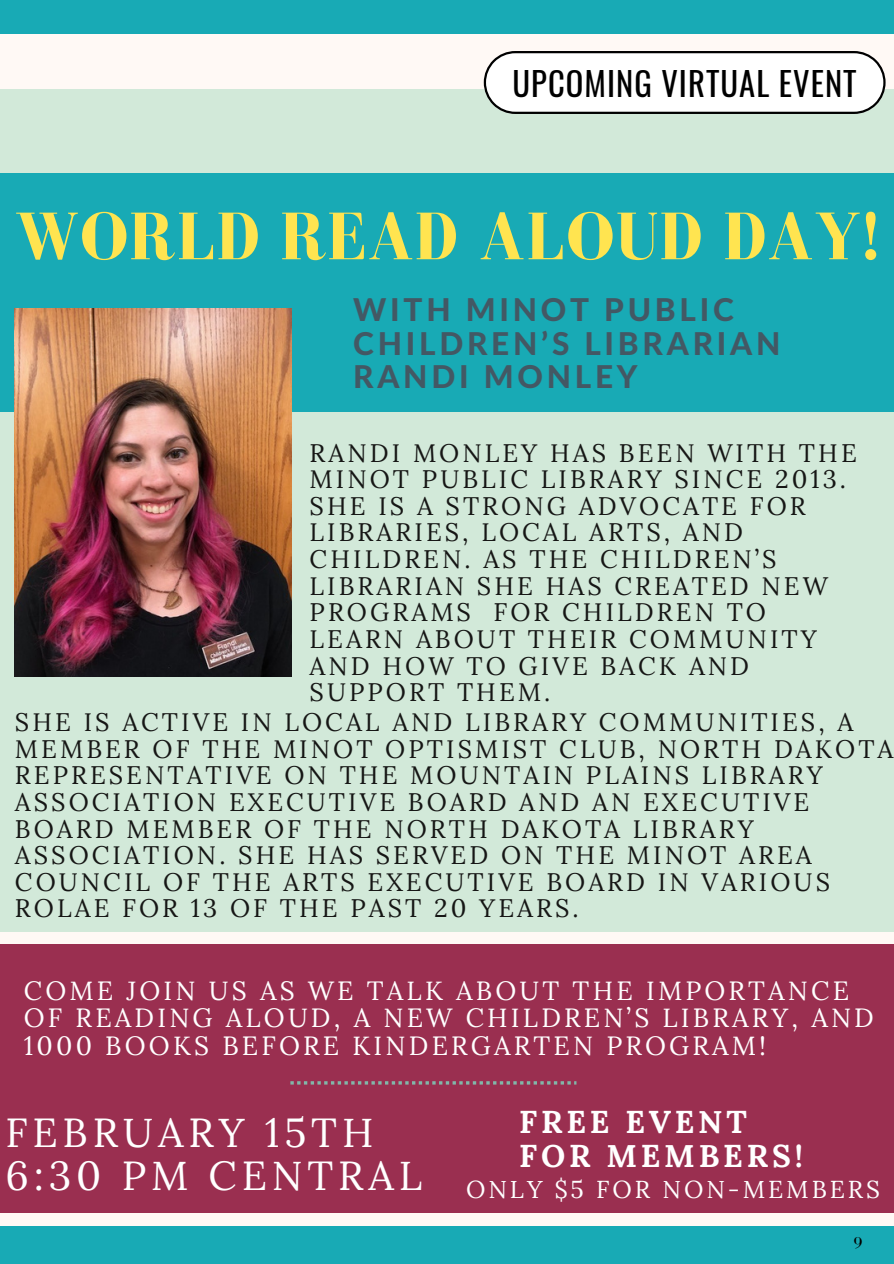
<style>
.page{position:relative;width:894px;height:1264px;background:#fff}
.page>*{position:absolute;margin:0;border:0;box-sizing:border-box;transform-origin:0 0}
.t1{font:700 69px "Bodoni FLF";letter-spacing:.01em;color:#ffe450}
.t2{font:40.5px/42.5px "Lora";letter-spacing:.12em;color:#fff}
.t3{font:32.55px "Oswald";letter-spacing:.03em;color:#000}
.t4{font:800 31.5px/33.5px "Lato Latin";letter-spacing:.12em;color:#435864}
.t5{font:700 31.5px/33.2px "Lora";letter-spacing:.12em;color:#fff}
.t6{font:26.4px/27.6px "Lora";letter-spacing:.12em;color:#fff}
.t7{font:25.35px/26.5px "Lora";letter-spacing:.12em;color:#161615}
.t8{font:24.45px "Lora";letter-spacing:.12em;color:#fff}
.t9{font:16.5px "Bodoni FLF";color:#000}
</style>
<div class="page">
<div style="left:0;top:10px;width:893px;height:1239px;background:#fff9f5"></div>
<div style="left:0;top:1226px;width:893px;height:37px;background:#18aab5"></div>
<div style="left:0;top:0;width:893px;height:33px;background:#18aab5"></div>
<div style="left:0;top:89px;width:893px;height:843px;background:#d2e9d9"></div>
<svg style="left:483px;top:51px;width:402px;height:63px"></svg>
<div style="left:0;top:173px;width:893px;height:239px;background:#18aab5"></div>
<div style="left:0;top:944px;width:893px;height:268px;background:#9a2f50"></div>
<svg style="left:290px;top:1081px;width:286px;height:3px"></svg>
<img style="left:15px;top:308px;width:277px;height:368px">
<h3 class="t3" style="left:512px;top:58px;width:345px">UPCOMING VIRTUAL EVENT</h3>
<p class="t1" style="left:15px;top:199px;width:866px">WORLD READ ALOUD DAY!</p>
<p class="t4" style="left:353px;top:295px;width:428px">WITH MINOT PUBLIC<br>CHILDREN’S LIBRARIAN<br>RANDI MONLEY</p>
<h4 class="t7" style="left:309px;top:439px;width:548px">RANDI MONLEY HAS BEEN WITH THE<br>MINOT PUBLIC LIBRARY SINCE 2013.<br>SHE IS A STRONG ADVOCATE FOR<br>LIBRARIES, LOCAL ARTS, AND<br>CHILDREN. AS THE CHILDREN’S<br>LIBRARIAN SHE HAS CREATED NEW<br>PROGRAMS FOR CHILDREN TO<br>LEARN ABOUT THEIR COMMUNITY<br>AND HOW TO GIVE BACK AND<br>SUPPORT THEM.</h4>
<p class="t7" style="left:15px;top:708px;width:879px">SHE IS ACTIVE IN LOCAL AND LIBRARY COMMUNITIES, A MEMBER OF THE MINOT OPTISMIST CLUB, NORTH DAKOTA REPRESENTATIVE ON THE MOUNTAIN PLAINS LIBRARY ASSOCIATION EXECUTIVE BOARD AND AN EXECUTIVE BOARD MEMBER OF THE NORTH DAKOTA LIBRARY ASSOCIATION. SHE HAS SERVED ON THE MINOT AREA COUNCIL OF THE ARTS EXECUTIVE BOARD IN VARIOUS ROLAE FOR 13 OF THE PAST 20 YEARS.</p>
<p class="t6" style="left:24px;top:976px;width:851px">COME JOIN US AS WE TALK ABOUT THE IMPORTANCE<br>OF READING ALOUD, A NEW CHILDREN’S LIBRARY, AND<br>1000 BOOKS BEFORE KINDERGARTEN PROGRAM!</p>
<h3 class="t2" style="left:6px;top:1111px;width:418px">FEBRUARY 15TH<br>6:30 PM CENTRAL</h3>
<h2 class="t5" style="left:519px;top:1105px;width:285px">FREE EVENT<br>FOR MEMBERS!</h2>
<p class="t8" style="left:466px;top:1173px;width:415px">ONLY $5 FOR NON-MEMBERS</p>
<h1 class="t9" style="left:853px;top:1233px;width:10px">9</h1>
</div>
